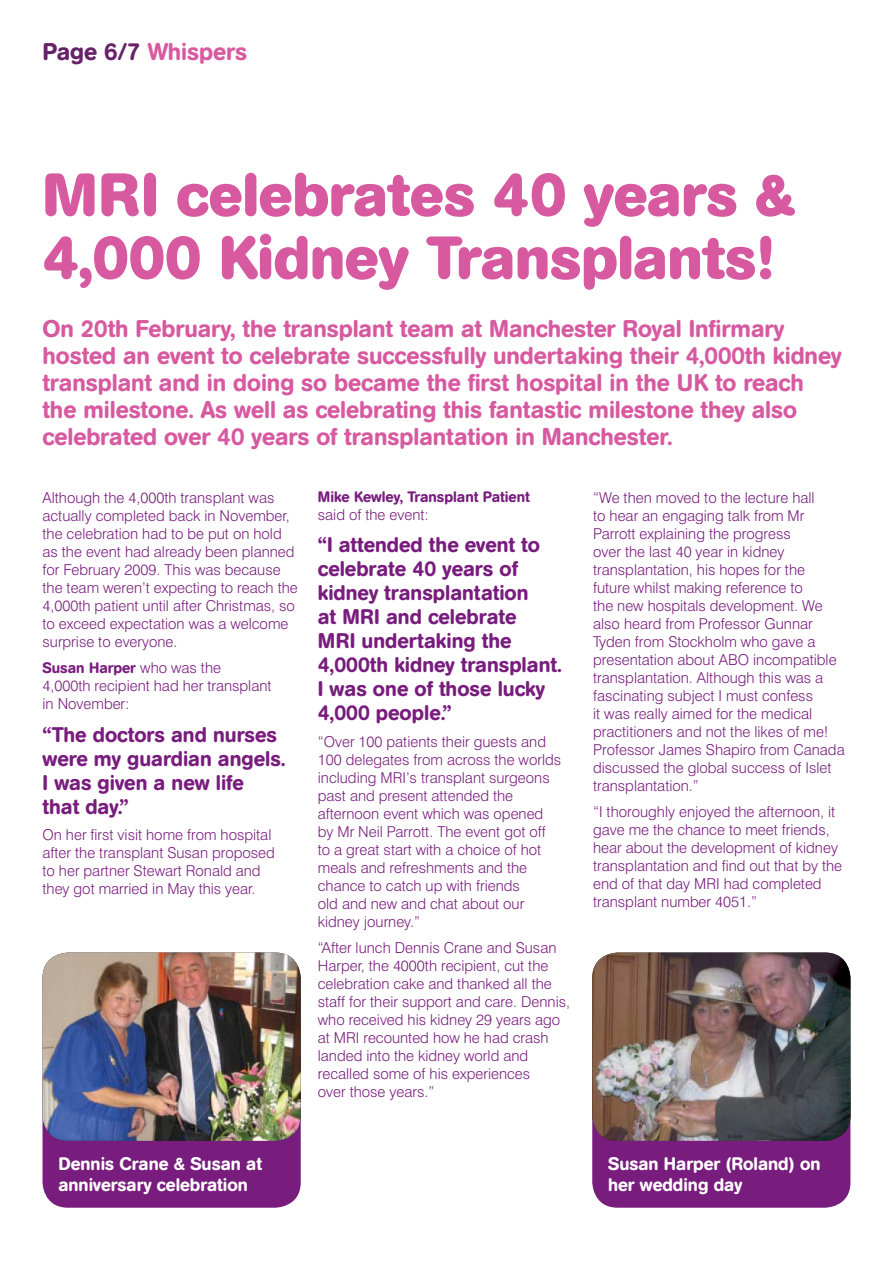
<style>
.page{position:relative;width:893px;height:1263px;background:#fff}
.page>*{position:absolute;margin:0;border:0;box-sizing:border-box;transform-origin:0 0}
.t1{font:700 60px/63px "AG Book Rounded";color:#d75aa1}
.t2{font:500 24px/27px "AG Book Rounded";color:#d75aa1}
.t3{font:500 21px/24px "AG Book Rounded";color:#781d7d}
.t4{font:500 18px/21px "AG Book Rounded";color:#fff}
.t5{font:300 15px/18px "Swiss 721 BT";color:#781d7d}
.t6{font:500 15px "AG Book Rounded";color:#781d7d}
.s1{color:#672369}
.s2{font-family:"Swiss 721 BT";font-weight:300}
</style>
<div class="page">
<div style="left:592px;top:1055px;width:258px;height:153px;background:#781d7d;border-radius:26px"></div>
<img style="left:592px;top:952px;width:258px;height:189px">
<div style="left:43px;top:1055px;width:258px;height:153px;background:#781d7d;border-radius:26px"></div>
<img style="left:43px;top:952px;width:258px;height:189px">
<h2 class="t2" style="left:43px;top:40px;width:206px"><span class="s1">Page 6/7</span> Whispers</h2>
<h1 class="t1" style="left:43px;top:168px;width:755px">MRI celebrates 40 years &amp;<br>4,000 Kidney Transplants!</h1>
<p class="t2" style="left:43px;top:317px;width:800px">On 20th February, the transplant team at Manchester Royal Infirmary hosted an event to celebrate successfully undertaking their 4,000th kidney transplant and in doing so became the first hospital in the UK to reach the milestone. As well as celebrating this fantastic milestone they also celebrated over 40 years of transplantation in Manchester.</p>
<p class="t5" style="left:43px;top:490px;width:257px">Although the 4,000th transplant was actually completed back in November, the celebration had to be put on hold as the event had already been planned for February 2009. This was because the team weren’t expecting to reach the 4,000th patient until after Christmas, so to exceed expectation was a welcome surprise to everyone.</p>
<p class="t6" style="left:43px;top:662px;width:180px">Susan Harper <span class="s2">who was the</span></p>
<p class="t5" style="left:43px;top:678px;width:231px">4,000th recipient had her transplant in November:</p>
<h3 class="t3" style="left:43px;top:724px;width:245px">“The doctors and nurses were my guardian angels.<br>I was given a new life that day.”</h3>
<p class="t5" style="left:43px;top:827px;width:234px">On her first visit home from hospital after the transplant Susan proposed to her partner Stewart Ronald and they got married in May this year.</p>
<p class="t6" style="left:318px;top:491px;width:214px">Mike Kewley, Transplant Patient</p>
<p class="t5" style="left:318px;top:507px;width:112px">said of the event:</p>
<h3 class="t3" style="left:318px;top:535px;width:246px">“I attended the event to celebrate 40 years of kidney transplantation<br>at MRI and celebrate<br>MRI undertaking the<br>4,000th kidney transplant.<br>I was one of those lucky<br>4,000 people.”</h3>
<p class="t5" style="left:318px;top:734px;width:245px">“Over 100 patients their guests and<br>100 delegates from across the worlds including MRI’s transplant surgeons past and present attended the afternoon event which was opened by Mr Neil Parrott. The event got off to a great start with a choice of hot meals and refreshments and the chance to catch up with friends<br>old and new and chat about our kidney journey.”</p>
<p class="t5" style="left:318px;top:940px;width:254px">“After lunch Dennis Crane and Susan Harper, the 4000th recipient, cut the celebration cake and thanked all the staff for their support and care. Dennis, who received his kidney 29 years ago at MRI recounted how he had crash landed into the kidney world and recalled some of his experiences<br>over those years.”</p>
<p class="t4" style="left:58px;top:1155px;width:205px">Dennis Crane &amp; Susan at anniversary celebration</p>
<p class="t5" style="left:593px;top:490px;width:253px">“We then moved to the lecture hall<br>to hear an engaging talk from Mr Parrott explaining the progress<br>over the last 40 year in kidney transplantation, his hopes for the future whilst making reference to<br>the new hospitals development. We also heard from Professor Gunnar Tyden from Stockholm who gave a presentation about ABO incompatible transplantation. Although this was a fascinating subject I must confess<br>it was really aimed for the medical practitioners and not the likes of me!<br>Professor James Shapiro from Canada discussed the global success of Islet transplantation.”</p>
<p class="t5" style="left:593px;top:804px;width:251px">“I thoroughly enjoyed the afternoon, it gave me the chance to meet friends, hear about the development of kidney transplantation and find out that by the end of that day MRI had completed transplant number 4051.”</p>
<p class="t4" style="left:608px;top:1155px;width:214px">Susan Harper (Roland) on her wedding day</p>
</div>
